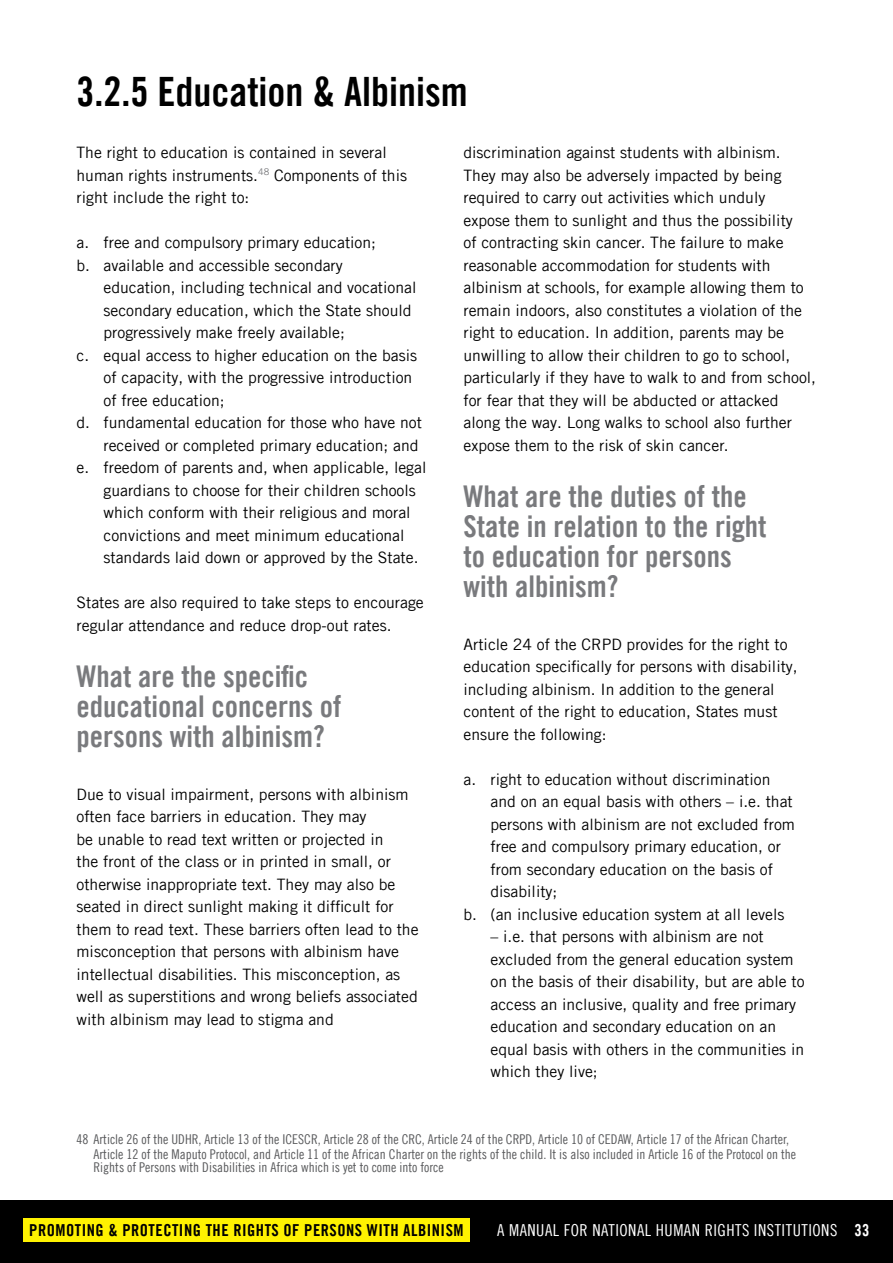
<style>
.page{position:relative;width:893px;height:1263px;background:#fff}
.page>*{position:absolute;margin:0;border:0;box-sizing:border-box;transform-origin:0 0}
.HEAD_D{font:40.5px "Amnesty Trade Gothic Bd Cn 20";color:#000}
.Head_E{font:30px/30px "Amnesty Trade Gothic Bd Cn 20";color:#797a7d}
.t1{font:16.5px "Amnesty Trade Gothic Bd Cn 20";letter-spacing:.03em;color:#000}
.t2{font:16.5px "Amnesty Trade Gothic Cn 18";letter-spacing:.03em;color:#fff}
.Body_copy_single_col{font:15.75px/22.5px "Amnesty Trade Gothic";color:#000}
.Footnotes{font:13.5px/15px "Amnesty Trade Gothic Cn 18";color:#5a5b5d}
.s1{font-family:"Amnesty Trade Gothic Bd Cn 20"}
</style>
<div class="page">
<div style="left:0;top:1200px;width:893px;height:63px;background:#000"></div>
<div style="left:23px;top:1218px;width:447px;height:23px;background:#fff200"></div>
<p class="HEAD_D" style="left:77px;top:67px;width:393px">3.2.5 Education &amp; Albinism</p>
<p class="Body_copy_single_col" style="left:77px;top:141px;width:332px">The right to education is contained in several human rights instruments.<sup>48</sup> Components of this right include the right to:</p>
<p class="Body_copy_single_col" style="left:77px;top:231px;width:301px">a. free and compulsory primary education;</p>
<p class="Body_copy_single_col" style="left:104px;top:253px;width:314px;text-indent:-27px">b. available and accessible secondary education, including technical and vocational secondary education, which the State should progressively make freely available;</p>
<p class="Body_copy_single_col" style="left:104px;top:343px;width:315px;text-indent:-27px">c. equal access to higher education on the basis of capacity, with the progressive introduction of free education;</p>
<p class="Body_copy_single_col" style="left:77px;top:411px;width:347px;text-align:right">d. fundamental education for those who have not received or completed primary education; and</p>
<p class="Body_copy_single_col" style="left:104px;top:456px;width:324px;text-indent:-27px">e. freedom of parents and, when applicable, legal guardians to choose for their children schools which conform with their religious and moral convictions and meet minimum educational standards laid down or approved by the State.</p>
<p class="Body_copy_single_col" style="left:77px;top:591px;width:349px">States are also required to take steps to encourage regular attendance and reduce drop-out rates.</p>
<p class="Head_E" style="left:77px;top:661px;width:266px">What are the specific educational concerns of persons with albinism?</p>
<p class="Body_copy_single_col" style="left:77px;top:783px;width:344px">Due to visual impairment, persons with albinism often face barriers in education. They may<br>be unable to read text written or projected in<br>the front of the class or in printed in small, or otherwise inappropriate text. They may also be seated in direct sunlight making it difficult for them to read text. These barriers often lead to the misconception that persons with albinism have intellectual disabilities. This misconception, as well as superstitions and wrong beliefs associated with albinism may lead to stigma and</p>
<p class="Body_copy_single_col" style="left:463px;top:141px;width:319px">discrimination against students with albinism.</p>
<p class="Body_copy_single_col" style="left:463px;top:164px;width:354px">They may also be adversely impacted by being required to carry out activities which unduly<br>expose them to sunlight and thus the possibility<br>of contracting skin cancer. The failure to make reasonable accommodation for students with albinism at schools, for example allowing them to remain indoors, also constitutes a violation of the right to education. In addition, parents may be unwilling to allow their children to go to school, particularly if they have to walk to and from school, for fear that they will be abducted or attacked along the way. Long walks to school also further expose them to the risk of skin cancer.</p>
<p class="Head_E" style="left:463px;top:481px;width:305px">What are the duties of the<br>State in relation to the right to education for persons with albinism?</p>
<p class="Body_copy_single_col" style="left:463px;top:633px;width:336px">Article 24 of the CRPD provides for the right to education specifically for persons with disability, including albinism. In addition to the general content of the right to education, States must ensure the following:</p>
<p class="Body_copy_single_col" style="left:490px;top:768px;width:306px;text-indent:-27px">a. right to education without discrimination and on an equal basis with others – i.e. that persons with albinism are not excluded from free and compulsory primary education, or from secondary education on the basis of disability;</p>
<p class="Body_copy_single_col" style="left:463px;top:903px;width:322px">b. (an inclusive education system at all levels</p>
<p class="Body_copy_single_col" style="left:490px;top:925px;width:316px">– i.e. that persons with albinism are not excluded from the general education system on the basis of their disability, but are able to access an inclusive, quality and free primary education and secondary education on an equal basis with others in the communities in which they live;</p>
<p class="Footnotes" style="left:94px;top:1131px;width:704px;text-indent:-17px">48 Article 26 of the UDHR, Article 13 of the ICESCR, Article 28 of the CRC, Article 24 of the CRPD, Article 10 of CEDAW, Article 17 of the African Charter,<br>Article 12 of the Maputo Protocol, and Article 11 of the African Charter on the rights of the child. It is also included in Article 16 of the Protocol on the</p>
<p class="Footnotes" style="left:94px;top:1160px;width:352px">Rights of Persons with Disabilities in Africa which is yet to come into force</p>
<p class="t1" style="left:29px;top:1220px;width:436px">PROMOTING &amp; PROTECTING THE RIGHTS OF PERSONS WITH ALBINISM</p>
<p class="t2" style="left:497px;top:1220px;width:374px">A MANUAL FOR NATIONAL HUMAN RIGHTS INSTITUTIONS <span class="s1">33</span></p>
</div>
